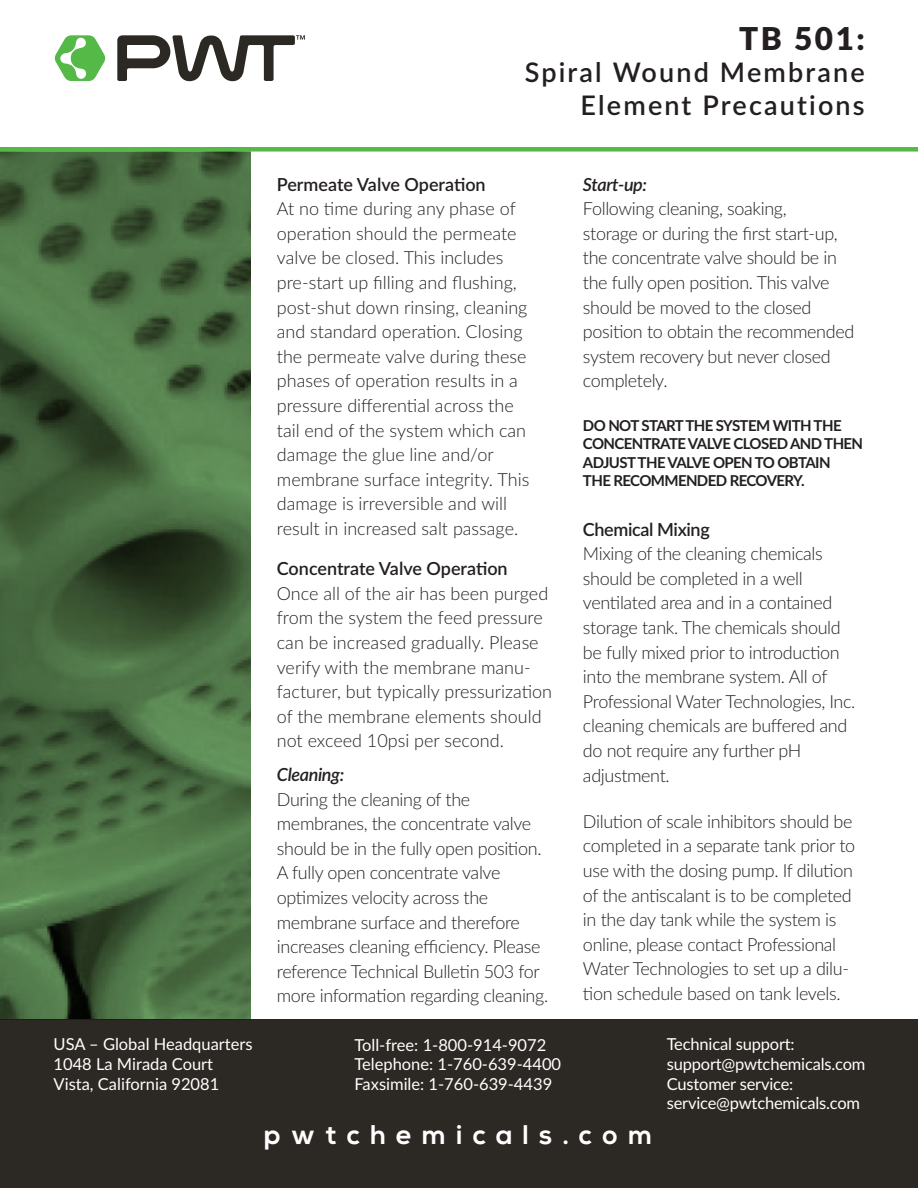
<style>
.page{position:relative;width:918px;height:1188px;background:#fff}
.page>*{position:absolute;margin:0;border:0;box-sizing:border-box;transform-origin:0 0}
.t1{font:900 31.5px "Lato";color:#231f20}
.t2{font:600 27px/32.4px "Lato";letter-spacing:.08em;color:#231f20;text-align:right}
.t3{font:700 27px "Nexa";letter-spacing:.38em;color:#fff}
.t4{font:300 18px/24.6px "Lato";letter-spacing:-.02em;color:#231f20}
.t5{font:300 18px/24.6px "Lato";color:#231f20}
.t6{font:600 18px "Lato";letter-spacing:-.005em;color:#231f20}
.t7{font:italic 600 18px "Lato";letter-spacing:-.02em;color:#231f20}
.t8{font:16.5px/19.8px "Lato";color:#fff}
.t9{font:700 15px/18.6px "Lato";letter-spacing:-.04em;color:#231f20}
</style>
<div class="page">
<svg style="left:0;top:35px;width:918px;height:117px"></svg>
<div style="left:0;top:1020px;width:918px;height:168px;background:#2c2823"></div>
<svg style="left:0;top:152px;width:251px;height:868px;background:#476940"></svg>
<p class="t1" style="left:739px;top:15px;width:127px">TB 501:</p>
<p class="t2" style="left:525px;top:55px;width:342px">Spiral Wound Membrane<br>Element Precautions</p>
<p class="t8" style="left:54px;top:1034px;width:201px">USA – Global Headquarters</p>
<p class="t8" style="left:54px;top:1053px;width:161px">1048 La Mirada Court</p>
<p class="t8" style="left:54px;top:1073px;width:167px">Vista, California 92081</p>
<p class="t6" style="left:277px;top:171px;width:210px">Permeate Valve Operation</p>
<p class="t5" style="left:277px;top:196px;width:252px">At no time during any phase of operation should the permeate valve be closed. This includes pre-start up filling and flushing, post-shut down rinsing, cleaning and standard operation. Closing the permeate valve during these phases of operation results in a pressure differential across the tail end of the system which can</p>
<p class="t5" style="left:277px;top:442px;width:254px">damage the glue line and/or membrane surface integrity. This damage is irreversible and will result in increased salt passage.</p>
<p class="t6" style="left:277px;top:556px;width:232px">Concentrate Valve Operation</p>
<p class="t5" style="left:277px;top:580px;width:277px">Once all of the air has been purged from the system the feed pressure can be increased gradually. Please verify with the membrane manu&shy;facturer, but typically pressurization of the membrane elements should not exceed 10psi per second.</p>
<p class="t7" style="left:277px;top:761px;width:69px">Cleaning:</p>
<p class="t4" style="left:277px;top:786px;width:273px">During the cleaning of the membranes, the concentrate valve should be in the fully open position.<br>A fully open concentrate valve optimizes velocity across the membrane surface and therefore increases cleaning efficiency. Please reference Technical Bulletin 503 for more information regarding cleaning.</p>
<p class="t8" style="left:354px;top:1034px;width:193px">Toll-free: 1-800-914-9072</p>
<p class="t8" style="left:354px;top:1054px;width:208px">Telephone: 1-760-639-4400</p>
<p class="t8" style="left:354px;top:1074px;width:199px">Faxsimile: 1-760-639-4439</p>
<p class="t7" style="left:583px;top:171px;width:66px">Start-up:</p>
<p class="t4" style="left:583px;top:196px;width:273px">Following cleaning, soaking,<br>storage or during the first start-up, the concentrate valve should be in the fully open position. This valve should be moved to the closed position to obtain the recommended system recovery but never closed completely.</p>
<p class="t9" style="left:583px;top:415px;width:282px">DO NOT START THE SYSTEM WITH THE<br>CONCENTRATE VALVE CLOSED AND THEN<br>ADJUST THE VALVE OPEN TO OBTAIN<br>THE RECOMMENDED RECOVERY.</p>
<p class="t6" style="left:583px;top:516px;width:128px">Chemical Mixing</p>
<p class="t4" style="left:583px;top:541px;width:274px">Mixing of the cleaning chemicals should be completed in a well ventilated area and in a contained storage tank. The chemicals should be fully mixed prior to introduction into the membrane system. All of<br>Professional Water Technologies, Inc. cleaning chemicals are buffered and do not require any further pH adjustment.</p>
<p class="t4" style="left:583px;top:808px;width:274px">Dilution of scale inhibitors should be completed in a separate tank prior to use with the dosing pump. If dilution of the antiscalant is to be completed in the day tank while the system is online, please contact Professional Water Technologies to set up a dilu&shy;tion schedule based on tank levels.</p>
<p class="t8" style="left:667px;top:1033px;width:200px">Technical support: support@pwtchemicals.com</p>
<p class="t8" style="left:667px;top:1073px;width:195px">Customer service: service@pwtchemicals.com</p>
<p class="t3" style="left:264px;top:1119px;width:390px">pwtchemicals.com</p>
</div>
